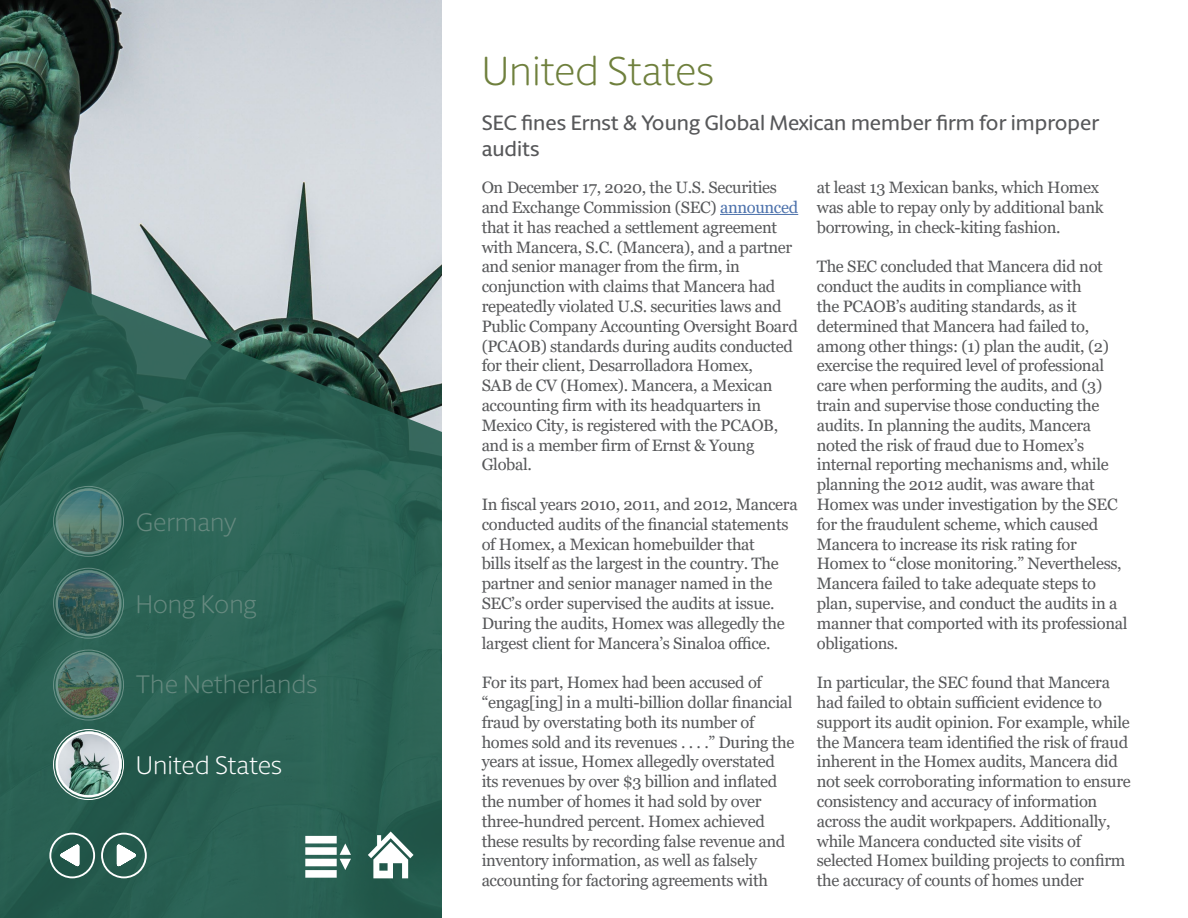
<style>
.page{position:relative;width:1188px;height:918px;background:#fff}
.page>*{position:absolute;margin:0;border:0;box-sizing:border-box;transform-origin:0 0}
.t1{font:300 40.5px "Berlingske Sans Round";letter-spacing:-.005em;color:#6f803d}
.t2{font:300 25.5px "Berlingske Sans Round";color:#66897f}
.t3{font:300 25.5px "Berlingske Sans Round";letter-spacing:-.005em;color:#fff}
.t4{font:500 21px/25.2px "Berlingske Sans Round";color:#57585a}
.t5{font:16.5px/19.8px "Georgia";letter-spacing:-.02em;color:#57585a}
.s1{color:#4d72ac}
</style>
<div class="page">
<hr style="left:720px;top:214px;width:78px;height:1px;background:#4d72ac">
<img style="left:0;top:0;width:441px;height:285px">
<svg style="left:0;top:285px;width:441px;height:633px;background:#336659"></svg>
<svg style="left:115px;top:840px;width:26px;height:31px"></svg>
<div style="left:101px;top:833px;width:46px;height:45px;border:2px solid #fff;border-radius:50%"></div>
<svg style="left:55px;top:840px;width:26px;height:31px"></svg>
<div style="left:49px;top:833px;width:46px;height:45px;border:2px solid #fff;border-radius:50%"></div>
<svg style="left:368px;top:832px;width:46px;height:46px"></svg>
<svg style="left:305px;top:836px;width:46px;height:42px"></svg>
<img style="left:56px;top:652px;width:65px;height:64px;border-radius:32px">
<div style="left:53px;top:650px;width:71px;height:70px;border:1px solid #fff;border-radius:50%"></div>
<div style="left:56px;top:652px;width:66px;height:66px;border:2px solid #fff;border-radius:50%"></div>
<img style="left:57px;top:732px;width:65px;height:64px;border-radius:32px">
<div style="left:53px;top:729px;width:71px;height:71px;border:1px solid #fff;border-radius:50%"></div>
<div style="left:56px;top:732px;width:66px;height:66px;border:2px solid #fff;border-radius:50%"></div>
<img style="left:56px;top:489px;width:65px;height:64px;border-radius:32px">
<div style="left:53px;top:486px;width:71px;height:71px;border:1px solid #fff;border-radius:50%"></div>
<div style="left:56px;top:488px;width:66px;height:66px;border:2px solid #fff;border-radius:50%"></div>
<img style="left:56px;top:570px;width:64px;height:65px;border-radius:32px">
<div style="left:53px;top:568px;width:71px;height:71px;border:1px solid #fff;border-radius:50%"></div>
<div style="left:56px;top:570px;width:66px;height:66px;border:2px solid #fff;border-radius:50%"></div>
<p class="t2" style="left:136px;top:505px;width:102px">Germany</p>
<p class="t2" style="left:136px;top:587px;width:122px">Hong Kong</p>
<p class="t2" style="left:136px;top:667px;width:183px">The Netherlands</p>
<p class="t3" style="left:136px;top:748px;width:148px">United States</p>
<p class="t1" style="left:482px;top:43px;width:234px">United States</p>
<p class="t4" style="left:482px;top:109px;width:619px">SEC fines Ernst &amp; Young Global Mexican member firm for improper audits</p>
<p class="t5" style="left:482px;top:178px;width:318px">On December 17, 2020, the U.S. Securities and Exchange Commission (SEC) <span class="s1">announced </span>that it has reached a settlement agreement with Mancera, S.C. (Mancera), and a partner and senior manager from the firm, in conjunction with claims that Mancera had repeatedly violated U.S. securities laws and Public Company Accounting Oversight Board (PCAOB) standards during audits conducted for their client, Desarrolladora Homex,<br>SAB de CV (Homex). Mancera, a Mexican accounting firm with its headquarters in Mexico City, is registered with the PCAOB, and is a member firm of Ernst &amp; Young Global.</p>
<p class="t5" style="left:482px;top:495px;width:317px">In fiscal years 2010, 2011, and 2012, Mancera conducted audits of the financial statements of Homex, a Mexican homebuilder that<br>bills itself as the largest in the country. The partner and senior manager named in the SEC’s order supervised the audits at issue.<br>During the audits, Homex was allegedly the largest client for Mancera’s Sinaloa office.</p>
<p class="t5" style="left:482px;top:673px;width:314px">For its part, Homex had been accused of “engag[ing] in a multi-billion dollar financial fraud by overstating both its number of homes sold and its revenues . . . .” During the years at issue, Homex allegedly overstated its revenues by over $3 billion and inflated the number of homes it had sold by over three-hundred percent. Homex achieved these results by recording false revenue and inventory information, as well as falsely accounting for factoring agreements with</p>
<p class="t5" style="left:817px;top:178px;width:288px">at least 13 Mexican banks, which Homex was able to repay only by additional bank borrowing, in check-kiting fashion.</p>
<p class="t5" style="left:817px;top:257px;width:312px">The SEC concluded that Mancera did not conduct the audits in compliance with<br>the PCAOB’s auditing standards, as it determined that Mancera had failed to, among other things: (1) plan the audit, (2) exercise the required level of professional care when performing the audits, and (3) train and supervise those conducting the audits. In planning the audits, Mancera noted the risk of fraud due to Homex’s internal reporting mechanisms and, while planning the 2012 audit, was aware that Homex was under investigation by the SEC for the fraudulent scheme, which caused Mancera to increase its risk rating for Homex to “close monitoring.” Nevertheless, Mancera failed to take adequate steps to plan, supervise, and conduct the audits in a manner that comported with its professional obligations.</p>
<p class="t5" style="left:817px;top:673px;width:315px">In particular, the SEC found that Mancera had failed to obtain sufficient evidence to support its audit opinion. For example, while the Mancera team identified the risk of fraud inherent in the Homex audits, Mancera did not seek corroborating information to ensure consistency and accuracy of information across the audit workpapers. Additionally, while Mancera conducted site visits of selected Homex building projects to confirm the accuracy of counts of homes under</p>
</div>
